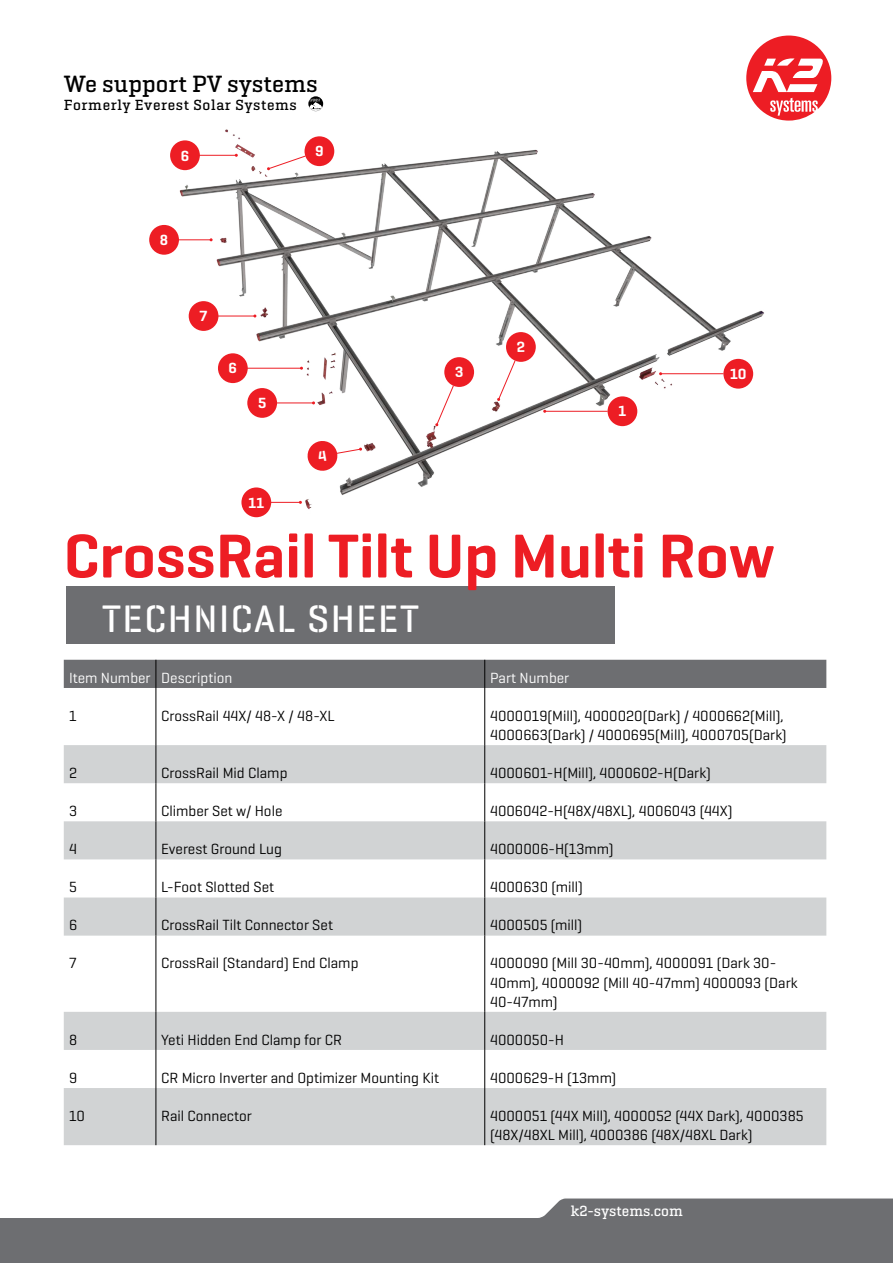
<style>
.page{position:relative;width:893px;height:1263px;background:#fff}
.page>*{position:absolute;margin:0;border:0;box-sizing:border-box;transform-origin:0 0}
.t1{font:600 63px "K2 Geogrotesque";color:#ed1d24}
.t2{font:500 39px "K2 Geogrotesque Stencil B";letter-spacing:.04em;color:#fff}
.t3{font:500 24px "K2 Geogrotesque Slab";color:#000}
.t4{font:15px/19px "K2 Geogrotesque";color:#000}
.t5{font:15px "K2 Geogrotesque";color:#fff}
.t6{font:500 15px "K2 Geogrotesque Slab";letter-spacing:.04em;color:#000}
.t7{font:500 15px "K2 Geogrotesque Slab";color:#fff}
.t8{font:600 15px "K2 Geogrotesque";color:#fff}
</style>
<div class="page">
<img style="left:149px;top:129px;width:615px;height:388px">
<div style="left:0;top:1219px;width:893px;height:44px;background:#6d6e71"></div>
<svg style="left:746px;top:36px;width:85px;height:85px"></svg>
<svg style="left:308px;top:96px;width:15px;height:15px"></svg>
<div style="left:66px;top:586px;width:548px;height:57px;background:#6d6e71"></div>
<svg style="left:0;top:1198px;width:893px;height:21px"></svg>
<div style="left:304px;top:136px;width:30px;height:30px;background:#ed1d24;border-radius:50%"></div>
<svg style="left:267px;top:155px;width:39px;height:15px"></svg>
<div style="left:723px;top:359px;width:30px;height:30px;background:#ed1d24;border-radius:50%"></div>
<hr style="left:661px;top:373px;width:63px;height:1px;background:#ed1d24">
<div style="left:189px;top:301px;width:29px;height:30px;background:#ed1d24;border-radius:50%"></div>
<hr style="left:209px;top:316px;width:46px;height:1px;background:#ed1d24">
<div style="left:149px;top:225px;width:30px;height:30px;background:#ed1d24;border-radius:50%"></div>
<hr style="left:170px;top:239px;width:41px;height:1px;background:#ed1d24">
<div style="left:247px;top:388px;width:30px;height:30px;background:#ed1d24;border-radius:50%"></div>
<hr style="left:268px;top:403px;width:46px;height:1px;background:#ed1d24">
<div style="left:218px;top:353px;width:30px;height:30px;background:#ed1d24;border-radius:50%"></div>
<hr style="left:238px;top:368px;width:63px;height:1px;background:#ed1d24">
<div style="left:170px;top:140px;width:30px;height:30px;background:#ed1d24;border-radius:50%"></div>
<hr style="left:191px;top:155px;width:45px;height:1px;background:#ed1d24">
<div style="left:444px;top:357px;width:30px;height:30px;background:#ed1d24;border-radius:50%"></div>
<svg style="left:435px;top:385px;width:19px;height:41px"></svg>
<div style="left:506px;top:332px;width:30px;height:30px;background:#ed1d24;border-radius:50%"></div>
<svg style="left:497px;top:360px;width:19px;height:41px"></svg>
<div style="left:241px;top:487px;width:30px;height:30px;background:#ed1d24;border-radius:50%"></div>
<hr style="left:262px;top:502px;width:38px;height:1px;background:#ed1d24">
<svg style="left:64px;top:745px;width:762px;height:400px;fill:#d1d3d4"></svg>
<div style="left:64px;top:660px;width:762px;height:28px;background:#6d6e71"></div>
<hr style="left:156px;top:688px;width:1px;height:57px;background:#000">
<hr style="left:484px;top:688px;width:1px;height:57px;background:#000">
<hr style="left:156px;top:745px;width:1px;height:38px;background:#000">
<hr style="left:484px;top:745px;width:1px;height:38px;background:#000">
<hr style="left:156px;top:783px;width:1px;height:38px;background:#000">
<hr style="left:484px;top:783px;width:1px;height:38px;background:#000">
<hr style="left:156px;top:821px;width:1px;height:38px;background:#000">
<hr style="left:484px;top:821px;width:1px;height:38px;background:#000">
<hr style="left:156px;top:859px;width:1px;height:38px;background:#000">
<hr style="left:484px;top:859px;width:1px;height:38px;background:#000">
<hr style="left:156px;top:897px;width:1px;height:39px;background:#000">
<hr style="left:484px;top:897px;width:1px;height:39px;background:#000">
<hr style="left:156px;top:936px;width:1px;height:76px;background:#000">
<hr style="left:484px;top:936px;width:1px;height:76px;background:#000">
<hr style="left:156px;top:1012px;width:1px;height:38px;background:#000">
<hr style="left:484px;top:1012px;width:1px;height:38px;background:#000">
<hr style="left:156px;top:1050px;width:1px;height:38px;background:#000">
<hr style="left:484px;top:1050px;width:1px;height:38px;background:#000">
<hr style="left:156px;top:1088px;width:1px;height:57px;background:#000">
<hr style="left:484px;top:1088px;width:1px;height:57px;background:#000">
<div style="left:608px;top:396px;width:29px;height:30px;background:#ed1d24;border-radius:50%"></div>
<hr style="left:545px;top:411px;width:63px;height:1px;background:#ed1d24">
<svg style="left:306px;top:440px;width:56px;height:32px"></svg>
<h3 class="t3" style="left:64px;top:69px;width:255px">We support PV systems</h3>
<p class="t6" style="left:64px;top:96px;width:235px">Formerly Everest Solar Systems</p>
<p class="t8" style="left:181px;top:146px;width:10px">6</p>
<p class="t8" style="left:160px;top:231px;width:10px">8</p>
<p class="t8" style="left:200px;top:307px;width:9px">7</p>
<p class="t8" style="left:229px;top:359px;width:10px">6</p>
<p class="t8" style="left:258px;top:394px;width:10px">5</p>
<p class="t8" style="left:249px;top:493px;width:17px">11</p>
<p class="t8" style="left:619px;top:402px;width:9px">1</p>
<p class="t8" style="left:730px;top:364px;width:18px">10</p>
<h1 class="t1" style="left:64px;top:517px;width:712px">CrossRail Tilt Up Multi Row</h1>
<h2 class="t2" style="left:102px;top:595px;width:318px">TECHNICAL SHEET</h2>
<p class="t5" style="left:69px;top:668px;width:165px">Item Number Description</p>
<p class="t5" style="left:490px;top:668px;width:81px">Part Number</p>
<p class="t4" style="left:69px;top:706px;width:9px">1</p>
<p class="t4" style="left:161px;top:706px;width:175px">CrossRail 44X/ 48-X / 48-XL</p>
<p class="t4" style="left:490px;top:706px;width:298px">4000019(Mill), 4000020(Dark) / 4000662(Mill),<br>4000663(Dark) / 4000695(Mill), 4000705(Dark)</p>
<p class="t4" style="left:69px;top:763px;width:10px">2</p>
<p class="t4" style="left:161px;top:763px;width:128px">CrossRail Mid Clamp</p>
<p class="t4" style="left:490px;top:763px;width:222px">4000601-H(Mill), 4000602-H(Dark)</p>
<p class="t4" style="left:69px;top:801px;width:10px">3</p>
<p class="t4" style="left:161px;top:801px;width:123px">Climber Set w/ Hole</p>
<p class="t4" style="left:490px;top:801px;width:244px">4006042-H(48X/48XL), 4006043 (44X)</p>
<p class="t4" style="left:69px;top:839px;width:9px">4</p>
<p class="t4" style="left:161px;top:839px;width:122px">Everest Ground Lug</p>
<p class="t4" style="left:490px;top:839px;width:125px">4000006-H(13mm)</p>
<p class="t4" style="left:69px;top:877px;width:9px">5</p>
<p class="t4" style="left:161px;top:877px;width:114px">L-Foot Slotted Set</p>
<p class="t4" style="left:490px;top:877px;width:94px">4000630 (mill)</p>
<p class="t4" style="left:69px;top:915px;width:10px">6</p>
<p class="t4" style="left:161px;top:915px;width:173px">CrossRail Tilt Connector Set</p>
<p class="t4" style="left:490px;top:915px;width:94px">4000505 (mill)</p>
<p class="t4" style="left:69px;top:953px;width:9px">7</p>
<p class="t4" style="left:161px;top:953px;width:199px">CrossRail (Standard) End Clamp</p>
<p class="t4" style="left:490px;top:953px;width:309px">4000090 (Mill 30-40mm), 4000091 (Dark 30-<br>40mm), 4000092 (Mill 40-47mm) 4000093 (Dark<br>40-47mm)</p>
<p class="t4" style="left:69px;top:1029px;width:10px">8</p>
<p class="t4" style="left:161px;top:1029px;width:182px">Yeti Hidden End Clamp for CR</p>
<p class="t4" style="left:490px;top:1029px;width:75px">4000050-H</p>
<p class="t4" style="left:69px;top:1068px;width:10px">9</p>
<p class="t4" style="left:161px;top:1068px;width:279px">CR Micro Inverter and Optimizer Mounting Kit</p>
<p class="t4" style="left:490px;top:1068px;width:128px">4000629-H (13mm)</p>
<p class="t4" style="left:69px;top:1106px;width:17px">10</p>
<p class="t4" style="left:161px;top:1106px;width:92px">Rail Connector</p>
<p class="t4" style="left:490px;top:1106px;width:315px">4000051 (44X Mill), 4000052 (44X Dark), 4000385 (48X/48XL Mill), 4000386 (48X/48XL Dark)</p>
<p class="t7" style="left:571px;top:1201px;width:113px">k2-systems.com</p>
</div>
